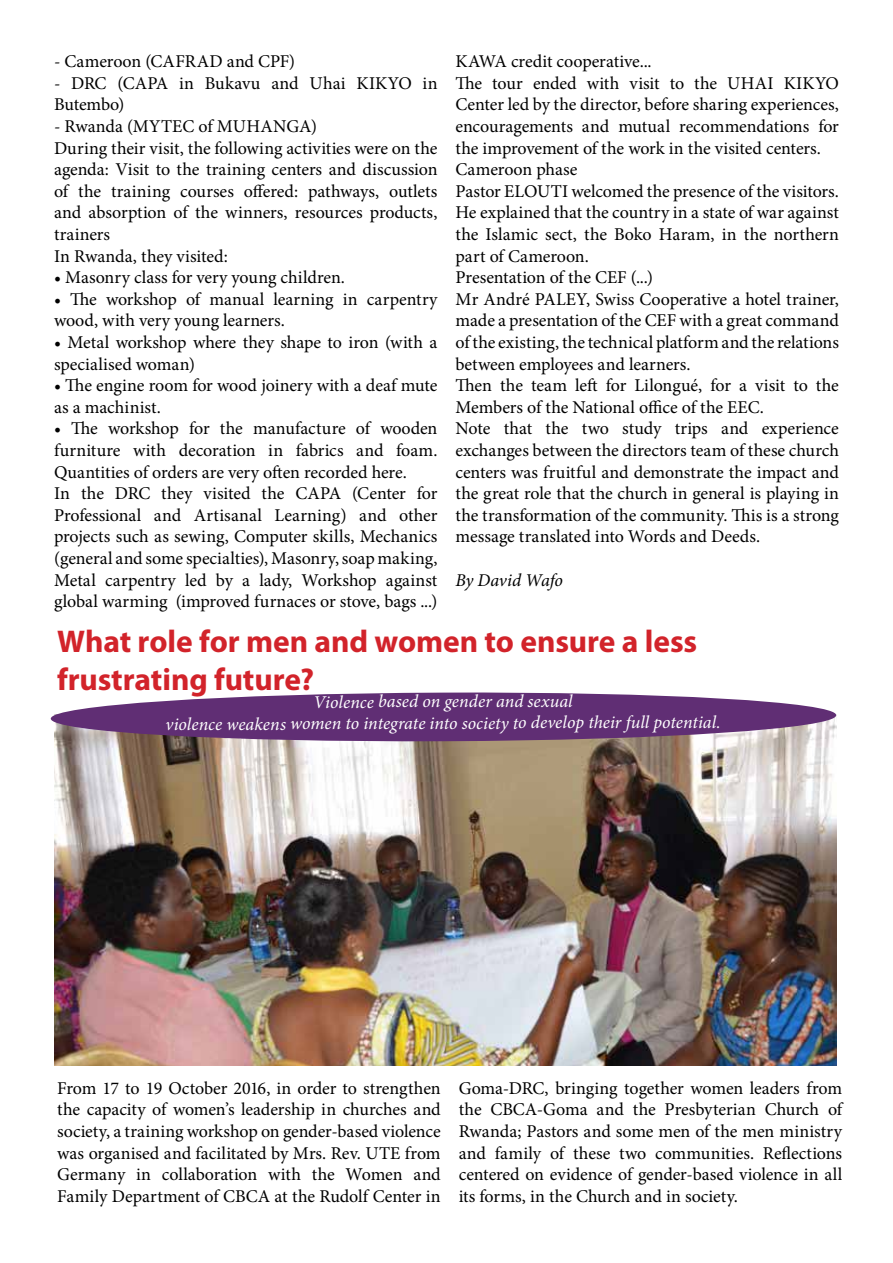
<style>
.page{position:relative;width:893px;height:1263px;background:#fff}
.page>*{position:absolute;margin:0;border:0;box-sizing:border-box;transform-origin:0 0}
.t1{font:700 31.5px/37.8px "Myriad Pro";letter-spacing:-.005em;color:#d2232a}
.t2{font:18px/21.6px "Minion Pro";letter-spacing:-.005em;color:#000}
.t3{font:italic 18px/21.5px "Minion Pro";letter-spacing:-.005em;color:#fff;text-align:center}
.t4{font:italic 18px "Minion Pro";letter-spacing:-.005em;color:#000}
</style>
<div class="page">
<img style="left:54px;top:742px;width:782px;height:324px">
<svg style="left:51px;top:692px;width:785px;height:50px;background:#7d568a"></svg>
<p class="t2" style="left:54px;top:51px;width:243px">- Cameroon (CAFRAD and CPF)</p>
<p class="t2" style="left:54px;top:72px;width:385px">- DRC (CAPA in Bukavu and Uhai KIKYO in<br>Butembo)</p>
<p class="t2" style="left:54px;top:115px;width:385px">- Rwanda (MYTEC of MUHANGA)<br>During their visit, the following activities were on the agenda: Visit to the training centers and discussion of the training courses offered: pathways, outlets and absorption of the winners, resources products, trainers<br>In Rwanda, they visited:</p>
<p class="t2" style="left:54px;top:267px;width:293px">• Masonry class for very young children.</p>
<p class="t2" style="left:54px;top:288px;width:385px">• The workshop of manual learning in carpentry wood, with very young learners.</p>
<p class="t2" style="left:54px;top:331px;width:385px">• Metal workshop where they shape to iron (with a specialised woman)</p>
<p class="t2" style="left:54px;top:375px;width:385px">• The engine room for wood joinery with a deaf mute as a machinist.</p>
<p class="t2" style="left:54px;top:418px;width:385px">• The workshop for the manufacture of wooden furniture with decoration in fabrics and foam.<br>Quantities of orders are very often recorded here.<br>In the DRC they visited the CAPA (Center for Professional and Artisanal Learning) and other projects such as sewing, Computer skills, Mechanics (general and some specialties), Masonry, soap making, Metal carpentry led by a lady, Workshop against global warming (improved furnaces or stove, bags ...)</p>
<p class="t2" style="left:455px;top:51px;width:385px">KAWA credit cooperative...<br>The tour ended with visit to the UHAI KIKYO Center led by the director, before sharing experiences, encouragements and mutual recommendations for the improvement of the work in the visited centers.<br>Cameroon phase<br>Pastor ELOUTI welcomed the presence of the visitors.<br>He explained that the country in a state of war against the Islamic sect, the Boko Haram, in the northern part of Cameroon.<br>Presentation of the CEF (...)<br>Mr André PALEY, Swiss Cooperative a hotel trainer, made a presentation of the CEF with a great command of the existing, the technical platform and the relations between employees and learners.<br>Then the team left for Lilongué, for a visit to the Members of the National office of the EEC.<br>Note that the two study trips and experience exchanges between the directors team of these church centers was fruitful and demonstrate the impact and the great role that the church in general is playing in the transformation of the community. This is a strong message translated into Words and Deeds.</p>
<p class="t4" style="left:455px;top:567px;width:109px">By David Wafo</p>
<h1 class="t1" style="left:57px;top:622px;width:641px">What role for men and women to ensure a less frustrating future?</h1>
<p class="t3" style="left:165px;top:691px;width:557px">Violence based on gender and sexual<br>violence weakens women to integrate into society to develop their full potential.</p>
<p class="t2" style="left:57px;top:1077px;width:385px;text-align:justify">From 17 to 19 October 2016, in order to strengthen the capacity of women’s leadership in churches and society, a training workshop on gender-based violence was organised and facilitated by Mrs. Rev. UTE from Germany in collaboration with the Women and Family Department of CBCA at the Rudolf Center in</p>
<p class="t2" style="left:459px;top:1077px;width:385px;text-align:justify">Goma-DRC, bringing together women leaders from the CBCA-Goma and the Presbyterian Church of Rwanda; Pastors and some men of the men ministry and family of these two communities. Reflections centered on evidence of gender-based violence in all its forms, in the Church and in society.</p>
</div>
